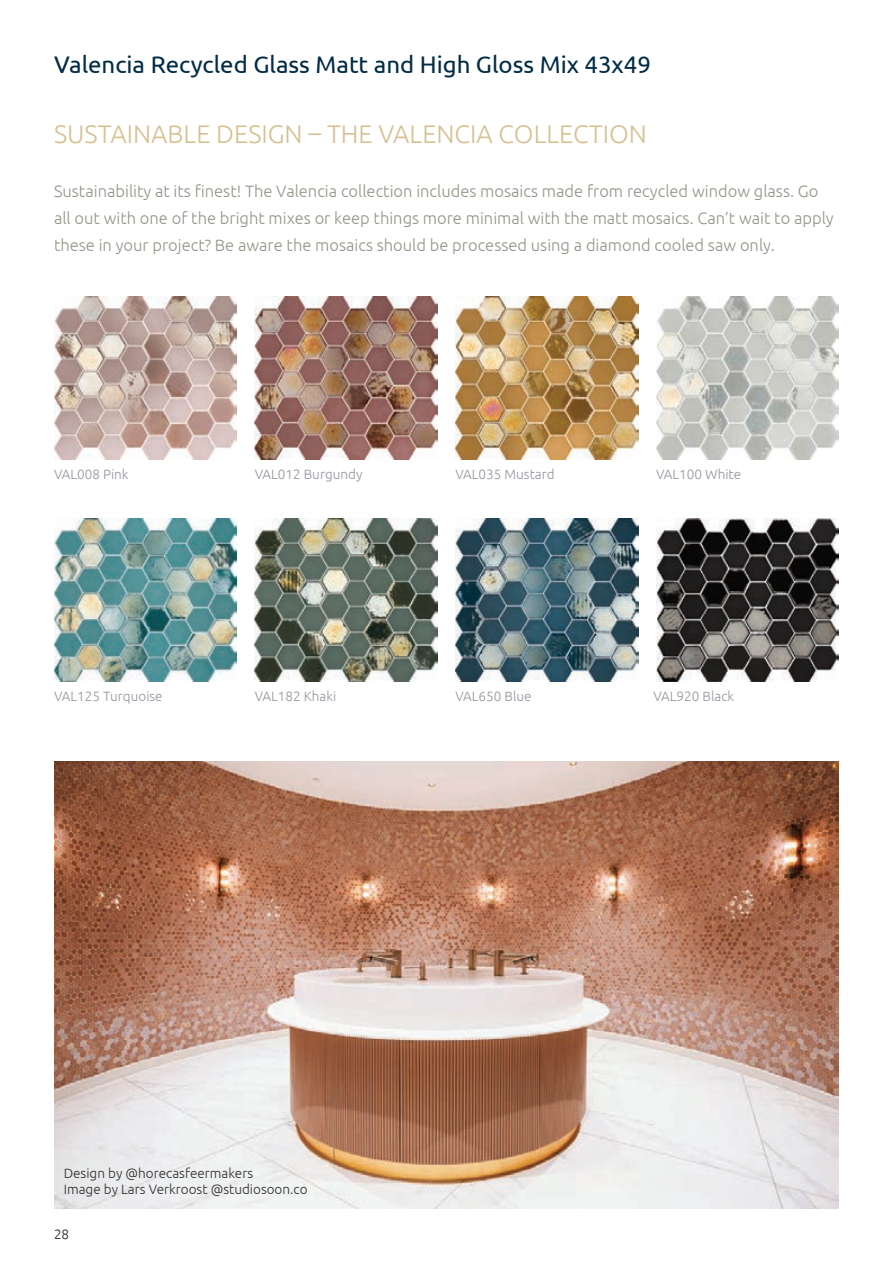
<style>
.page{position:relative;width:893px;height:1263px;background:#fff}
.page>*{position:absolute;margin:0;border:0;box-sizing:border-box;transform-origin:0 0}
.t1{font:300 25.5px "Ubuntu";color:#d7c091}
.t2{font:24px "Ubuntu";color:#022c45}
.t3{font:300 16.5px/27px "Ubuntu";color:#929588}
.t4{font:300 13.5px "Ubuntu";color:#93969e}
.t5{font:300 13.5px/16.2px "Ubuntu";color:#2e2f2e}
.t6{font:300 13.5px "Ubuntu";color:#231f20}
</style>
<div class="page">
<img style="left:54px;top:296px;width:183px;height:163px">
<img style="left:255px;top:296px;width:183px;height:163px">
<img style="left:455px;top:296px;width:183px;height:164px">
<img style="left:656px;top:296px;width:183px;height:164px">
<img style="left:54px;top:518px;width:183px;height:163px">
<img style="left:255px;top:518px;width:183px;height:163px">
<img style="left:455px;top:518px;width:183px;height:163px">
<img style="left:54px;top:762px;width:785px;height:447px">
<img style="left:656px;top:518px;width:183px;height:163px">
<h2 class="t2" style="left:54px;top:50px;width:598px">Valencia Recycled Glass Matt and High Gloss Mix 43x49</h2>
<h1 class="t1" style="left:54px;top:118px;width:595px">SUSTAINABLE DESIGN – THE VALENCIA COLLECTION</h1>
<p class="t3" style="left:54px;top:177px;width:781px">Sustainability at its finest! The Valencia collection includes mosaics made from recycled window glass. Go all out with one of the bright mixes or keep things more minimal with the matt mosaics. Can’t wait to apply these in your project? Be aware the mosaics should be processed using a diamond cooled saw only.</p>
<p class="t4" style="left:54px;top:466px;width:76px">VAL008 Pink</p>
<p class="t4" style="left:255px;top:466px;width:109px">VAL012 Burgundy</p>
<p class="t4" style="left:455px;top:466px;width:101px">VAL035 Mustard</p>
<p class="t4" style="left:656px;top:466px;width:87px">VAL100 White</p>
<p class="t4" style="left:54px;top:688px;width:110px">VAL125 Turquoise</p>
<p class="t4" style="left:255px;top:688px;width:83px">VAL182 Khaki</p>
<p class="t4" style="left:455px;top:688px;width:78px">VAL650 Blue</p>
<p class="t4" style="left:653px;top:688px;width:82px">VAL920 Black</p>
<p class="t5" style="left:64px;top:1165px;width:245px">Design by @horecasfeermakers<br>Image by Lars Verkroost @studiosoon.co</p>
<p class="t6" style="left:54px;top:1226px;width:17px">28</p>
</div>
